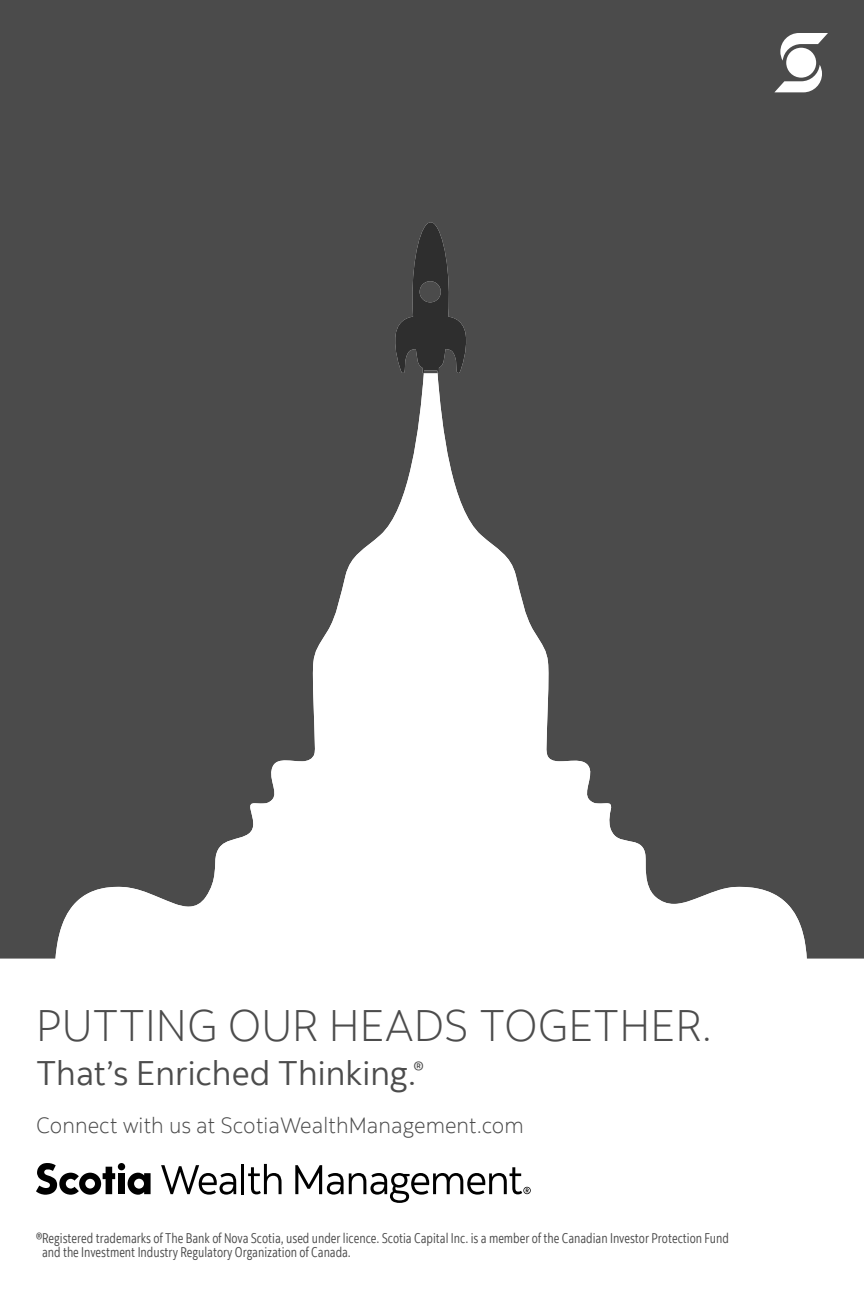
<style>
.page{position:relative;width:864px;height:1296px;background:#fff}
.page>*{position:absolute;margin:0;border:0;box-sizing:border-box;transform-origin:0 0}
.t1{font:300 44px "Scotia";color:#4c4c4c}
.t2{font:34px "Scotia";color:#4c4c4c}
.t3{font:300 22px "Scotia";color:#4c4c4c}
.t4{font:14px/14px "Scotia Legal";color:#4c4c4c}
</style>
<div class="page">
<div style="left:118px;top:1173px;width:7px;height:21px;background:#000"></div>
<div style="left:118px;top:1163px;width:7px;height:7px;background:#000;border-radius:50%"></div>
<svg style="left:36px;top:1163px;width:79px;height:32px"></svg>
<svg style="left:128px;top:1173px;width:23px;height:22px"></svg>
<svg style="left:161px;top:1165px;width:75px;height:30px"></svg>
<hr style="left:241px;top:1164px;width:3px;height:30px;background:#000">
<svg style="left:248px;top:1164px;width:34px;height:30px"></svg>
<svg style="left:295px;top:1165px;width:236px;height:38px"></svg>
<div style="left:0;top:0;width:864px;height:959px;background:#4b4b4b"></div>
<svg style="left:48px;top:371px;width:765px;height:588px;fill:#4b4b4b"></svg>
<svg style="left:395px;top:222px;width:71px;height:151px;background:#3d3d3d"></svg>
<svg style="left:774px;top:33px;width:54px;height:59px"></svg>
<div style="left:786px;top:48px;width:30px;height:30px;background:#fff;border-radius:50%"></div>
<h1 class="t1" style="left:36px;top:999px;width:678px">PUTTING OUR HEADS TOGETHER.</h1>
<h2 class="t2" style="left:36px;top:1052px;width:390px">That’s Enriched Thinking.<sup>®</sup></h2>
<h3 class="t3" style="left:36px;top:1112px;width:489px">Connect with us at ScotiaWealthManagement.com</h3>
<p class="t4" style="left:42px;top:1231px;width:689px;text-indent:-6px">®Registered trademarks of The Bank of Nova Scotia, used under licence. Scotia Capital Inc. is a member of the Canadian Investor Protection Fund and the Investment Industry Regulatory Organization of Canada.</p>
</div>
